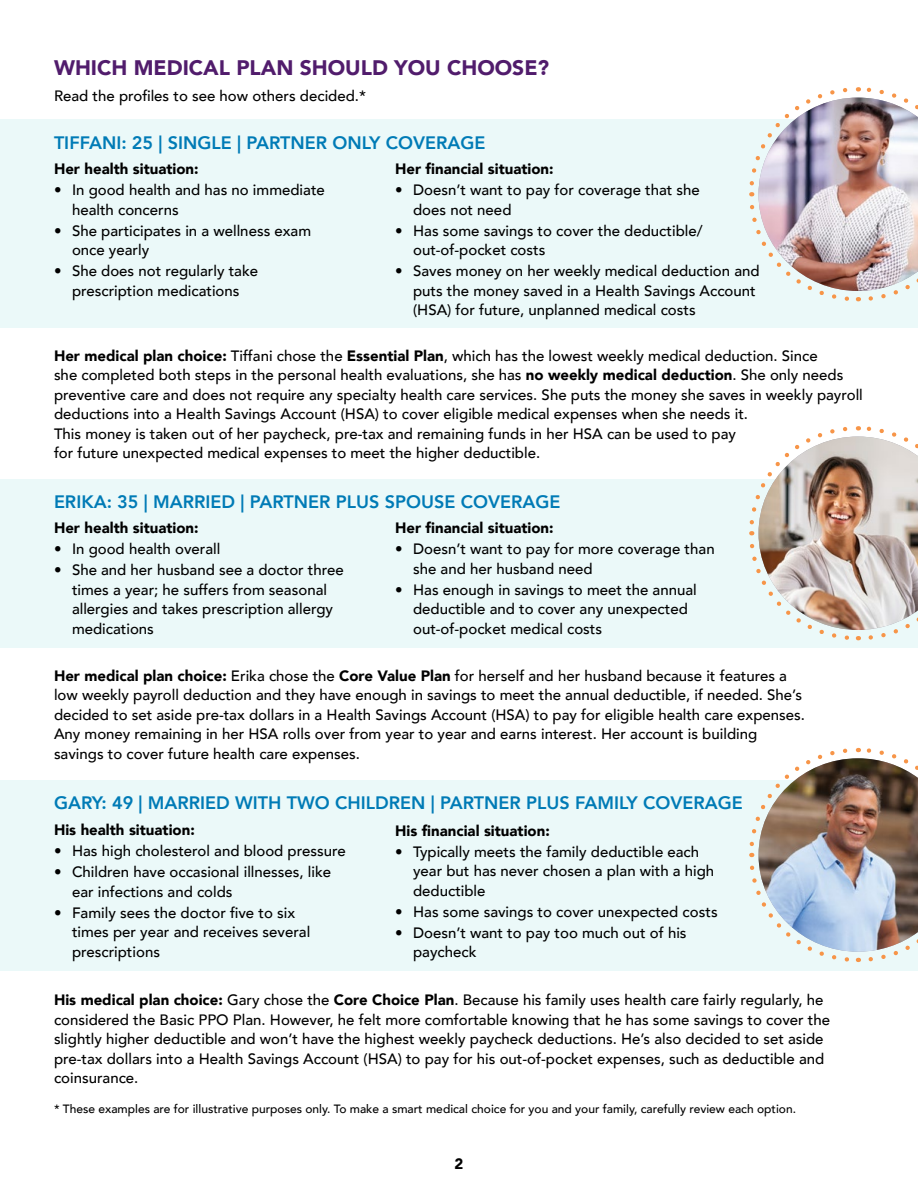
<style>
.page{position:relative;width:918px;height:1188px;background:#fff}
.page>*{position:absolute;margin:0;border:0;box-sizing:border-box;transform-origin:0 0}
.t1{font:900 21px "Avenir";color:#511c6c}
.t2{font:800 18px "Avenir";color:#007bb6}
.t3{font:500 15px/19.5px "Avenir";color:#000}
.t4{font:900 15px "Avenir";color:#000}
.t5{font:500 12px "Avenir";color:#000}
.s1{font-weight:900}
</style>
<div class="page">
<div style="left:0;top:119px;width:918px;height:209px;background:#ebf9f9"></div>
<div style="left:0;top:479px;width:918px;height:168px;background:#ebf9f9"></div>
<div style="left:0;top:780px;width:918px;height:190px;background:#ebf9f9"></div>
<svg style="left:749px;top:87px;width:149px;height:215px"></svg>
<img style="left:759px;top:98px;width:159px;height:193px">
<svg style="left:749px;top:426px;width:149px;height:215px"></svg>
<img style="left:759px;top:437px;width:159px;height:193px">
<svg style="left:749px;top:747px;width:149px;height:216px"></svg>
<img style="left:759px;top:758px;width:159px;height:194px">
<h1 class="t1" style="left:54px;top:50px;width:497px">WHICH MEDICAL PLAN SHOULD YOU CHOOSE?</h1>
<p class="t3" style="left:54px;top:85px;width:314px">Read the profiles to see how others decided.*</p>
<p class="t2" style="left:54px;top:128px;width:433px">TIFFANI: 25 | SINGLE | PARTNER ONLY COVERAGE</p>
<p class="t4" style="left:54px;top:156px;width:146px">Her health situation:</p>
<p class="t3" style="left:72px;top:179px;width:254px;text-indent:-18px">• In good health and has no immediate health concerns</p>
<p class="t3" style="left:72px;top:220px;width:241px;text-indent:-18px">• She participates in a wellness exam once yearly</p>
<p class="t3" style="left:54px;top:260px;width:206px;text-align:center">• She does not regularly take prescription medications</p>
<p class="t4" style="left:395px;top:156px;width:160px">Her financial situation:</p>
<p class="t3" style="left:413px;top:179px;width:288px;text-indent:-18px">• Doesn’t want to pay for coverage that she does not need</p>
<p class="t3" style="left:413px;top:220px;width:291px;text-indent:-18px">• Has some savings to cover the deductible/ out-of-pocket costs</p>
<p class="t3" style="left:413px;top:260px;width:348px;text-indent:-18px">• Saves money on her weekly medical deduction and puts the money saved in a Health Savings Account (HSA) for future, unplanned medical costs</p>
<p class="t3" style="left:54px;top:345px;width:810px"><span class="s1">Her medical plan choice:</span> Tiffani chose the <span class="s1">Essential Plan</span>, which has the lowest weekly medical deduction. Since<br>she completed both steps in the personal health evaluations, she has <span class="s1">no weekly medical deduction</span>. She only needs preventive care and does not require any specialty health care services. She puts the money she saves in weekly payroll deductions into a Health Savings Account (HSA) to cover eligible medical expenses when she needs it.<br>This money is taken out of her paycheck, pre-tax and remaining funds in her HSA can be used to pay<br>for future unexpected medical expenses to meet the higher deductible.</p>
<p class="t2" style="left:54px;top:488px;width:508px">ERIKA: 35 | MARRIED | PARTNER PLUS SPOUSE COVERAGE</p>
<p class="t4" style="left:54px;top:515px;width:146px">Her health situation:</p>
<p class="t3" style="left:54px;top:538px;width:168px">• In good health overall</p>
<p class="t3" style="left:72px;top:559px;width:273px;text-indent:-18px">• She and her husband see a doctor three times a year; he suffers from seasonal allergies and takes prescription allergy medications</p>
<p class="t4" style="left:395px;top:515px;width:160px">Her financial situation:</p>
<p class="t3" style="left:413px;top:538px;width:303px;text-indent:-18px">• Doesn’t want to pay for more coverage than she and her husband need</p>
<p class="t3" style="left:413px;top:579px;width:285px;text-indent:-18px">• Has enough in savings to meet the annual deductible and to cover any unexpected out-of-pocket medical costs</p>
<p class="t3" style="left:54px;top:665px;width:753px"><span class="s1">Her medical plan choice:</span> Erika chose the <span class="s1">Core Value Plan</span> for herself and her husband because it features a low weekly payroll deduction and they have enough in savings to meet the annual deductible, if needed. She’s decided to set aside pre-tax dollars in a Health Savings Account (HSA) to pay for eligible health care expenses.<br>Any money remaining in her HSA rolls over from year to year and earns interest. Her account is building savings to cover future health care expenses.</p>
<p class="t2" style="left:54px;top:789px;width:690px">GARY: 49 | MARRIED WITH TWO CHILDREN | PARTNER PLUS FAMILY COVERAGE</p>
<p class="t4" style="left:54px;top:817px;width:142px">His health situation:</p>
<p class="t3" style="left:54px;top:841px;width:293px">• Has high cholesterol and blood pressure</p>
<p class="t3" style="left:72px;top:862px;width:261px;text-indent:-18px">• Children have occasional illnesses, like ear infections and colds</p>
<p class="t3" style="left:72px;top:902px;width:240px;text-indent:-18px">• Family sees the doctor five to six times per year and receives several prescriptions</p>
<p class="t4" style="left:395px;top:817px;width:156px">His financial situation:</p>
<p class="t3" style="left:413px;top:841px;width:303px;text-indent:-18px">• Typically meets the family deductible each year but has never chosen a plan with a high deductible</p>
<p class="t3" style="left:395px;top:901px;width:324px">• Has some savings to cover unexpected costs</p>
<p class="t3" style="left:413px;top:922px;width:275px;text-indent:-18px">• Doesn’t want to pay too much out of his paycheck</p>
<p class="t3" style="left:54px;top:990px;width:778px"><span class="s1">His medical plan choice:</span> Gary chose the <span class="s1">Core Choice Plan</span>. Because his family uses health care fairly regularly, he considered the Basic PPO Plan. However, he felt more comfortable knowing that he has some savings to cover the slightly higher deductible and won’t have the highest weekly paycheck deductions. He’s also decided to set aside pre-tax dollars into a Health Savings Account (HSA) to pay for his out-of-pocket expenses, such as deductible and coinsurance.</p>
<p class="t5" style="left:54px;top:1099px;width:744px">* These examples are for illustrative purposes only. To make a smart medical choice for you and your family, carefully review each option.</p>
<p class="t4" style="left:455px;top:1150px;width:10px">2</p>
</div>
